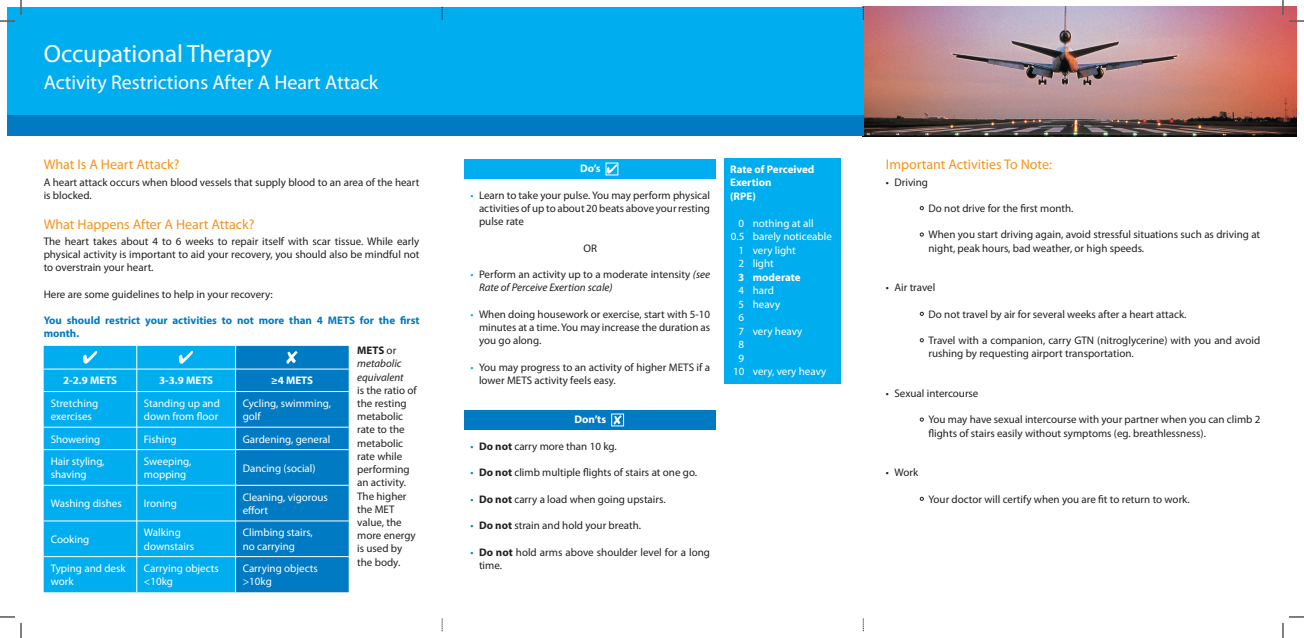
<style>
.page{position:relative;width:1304px;height:638px;background:#fff}
.page>*{position:absolute;margin:0;border:0;box-sizing:border-box;transform-origin:0 0}
.t1{font:25px "Myriad Pro";color:#fff}
.t2{font:20px "Myriad Pro";color:#fff}
.t3{font:14px "Myriad Pro";color:#f7931d}
.t4{font:11px/13.2px "Myriad Pro";color:#231f20}
.t5{font:11px/13.2px "Myriad Pro";color:#fff}
.t6{font:700 11px/13.5px "Myriad Pro";color:#fff}
.t7{font:700 11px/13.2px "Myriad Pro";color:#007ac2}
.s1{font-weight:700}
.s2{font-style:italic}
.s3{color:#00aeef}
.s4{color:#007ac2}
</style>
<div class="page">
<img style="left:863px;top:7px;width:433px;height:129px">
<div style="left:724px;top:159px;width:116px;height:225px;background:#00aeef"></div>
<div style="left:7px;top:105px;width:856px;height:31px;background:#007ac2"></div>
<div style="left:7px;top:7px;width:856px;height:108px;background:#00aeef"></div>
<div style="left:44px;top:345px;width:191px;height:247px;background:#00aeef"></div>
<hr style="left:44px;top:368px;width:93px;height:1px;background:#fff">
<hr style="left:137px;top:368px;width:99px;height:1px;background:#fff">
<svg style="left:137px;top:345px;width:1px;height:46px"></svg>
<hr style="left:44px;top:391px;width:93px;height:1px;background:#fff">
<hr style="left:137px;top:391px;width:99px;height:1px;background:#fff">
<hr style="left:137px;top:391px;width:1px;height:36px;background:#fff">
<hr style="left:44px;top:427px;width:93px;height:1px;background:#fff">
<hr style="left:137px;top:427px;width:99px;height:1px;background:#fff">
<svg style="left:137px;top:427px;width:1px;height:22px"></svg>
<hr style="left:44px;top:449px;width:93px;height:1px;background:#fff">
<hr style="left:137px;top:449px;width:99px;height:1px;background:#fff">
<hr style="left:137px;top:449px;width:1px;height:36px;background:#fff">
<hr style="left:44px;top:485px;width:93px;height:1px;background:#fff">
<hr style="left:137px;top:485px;width:99px;height:1px;background:#fff">
<hr style="left:137px;top:485px;width:1px;height:35px;background:#fff">
<hr style="left:44px;top:520px;width:93px;height:1px;background:#fff">
<hr style="left:137px;top:520px;width:99px;height:1px;background:#fff">
<hr style="left:137px;top:521px;width:1px;height:35px;background:#fff">
<hr style="left:44px;top:556px;width:93px;height:1px;background:#fff">
<hr style="left:137px;top:556px;width:99px;height:1px;background:#fff">
<hr style="left:137px;top:556px;width:1px;height:36px;background:#fff">
<div style="left:465px;top:159px;width:251px;height:20px;background:#00aeef"></div>
<div style="left:465px;top:409px;width:251px;height:20px;background:#007ac2"></div>
<svg style="left:608px;top:165px;width:8px;height:8px"></svg>
<svg style="left:83px;top:350px;width:14px;height:13px"></svg>
<svg style="left:179px;top:350px;width:14px;height:13px"></svg>
<svg style="left:235px;top:345px;width:114px;height:247px;background:#0b80c4"></svg>
<svg style="left:613px;top:415px;width:8px;height:9px"></svg>
<svg style="left:442px;top:7px;width:1px;height:12px"></svg>
<svg style="left:863px;top:7px;width:1px;height:12px"></svg>
<svg style="left:863px;top:618px;width:1px;height:12px"></svg>
<svg style="left:442px;top:618px;width:1px;height:12px"></svg>
<svg style="left:0;top:0;width:22px;height:22px"></svg>
<svg style="left:0;top:616px;width:22px;height:21px"></svg>
<svg style="left:1282px;top:0;width:21px;height:22px"></svg>
<svg style="left:1282px;top:616px;width:21px;height:21px"></svg>
<p class="t1" style="left:44px;top:39px;width:230px">Occupational Therapy</p>
<p class="t2" style="left:44px;top:69px;width:336px">Activity Restrictions After A Heart Attack</p>
<p class="t3" style="left:44px;top:156px;width:137px">What Is A Heart Attack?</p>
<p class="t4" style="left:44px;top:175px;width:377px">A heart attack occurs when blood vessels that supply blood to an area of the heart is blocked.</p>
<p class="t3" style="left:44px;top:215px;width:212px">What Happens After A Heart Attack?</p>
<p class="t4" style="left:44px;top:234px;width:377px;text-align:justify">The heart takes about 4 to 6 weeks to repair itself with scar tissue. While early physical activity is important to aid your recovery, you should also be mindful not to overstrain your heart.</p>
<p class="t4" style="left:44px;top:287px;width:230px">Here are some guidelines to help in your recovery:</p>
<p class="t7" style="left:44px;top:313px;width:377px">You should restrict your activities to not more than 4 METS for the first month.</p>
<p class="t4" style="left:357px;top:343px;width:61px"><span class="s1">METS</span> or <span class="s2">metabolic equivalent<br></span>is the ratio of the resting metabolic rate to the metabolic rate while performing an activity.<br>The higher the MET value, the more energy is used by the body.</p>
<p class="t6" style="left:63px;top:373px;width:56px">2-2.9 METS</p>
<p class="t6" style="left:159px;top:373px;width:56px">3-3.9 METS</p>
<p class="t6" style="left:271px;top:373px;width:43px">≥4 METS</p>
<p class="t5" style="left:51px;top:396px;width:49px">Stretching exercises</p>
<p class="t5" style="left:144px;top:396px;width:78px">Standing up and down from floor</p>
<p class="t5" style="left:243px;top:396px;width:90px">Cycling, swimming, golf</p>
<p class="t5" style="left:51px;top:432px;width:51px">Showering</p>
<p class="t5" style="left:144px;top:432px;width:34px">Fishing</p>
<p class="t5" style="left:243px;top:432px;width:89px">Gardening, general</p>
<p class="t5" style="left:51px;top:454px;width:55px">Hair styling, shaving</p>
<p class="t5" style="left:144px;top:454px;width:49px">Sweeping, mopping</p>
<p class="t5" style="left:243px;top:461px;width:74px">Dancing (social)</p>
<p class="t5" style="left:51px;top:496px;width:72px">Washing dishes</p>
<p class="t5" style="left:144px;top:496px;width:35px">Ironing</p>
<p class="t5" style="left:243px;top:490px;width:87px">Cleaning, vigorous effort</p>
<p class="t5" style="left:51px;top:532px;width:40px">Cooking</p>
<p class="t5" style="left:144px;top:525px;width:52px">Walking downstairs</p>
<p class="t5" style="left:243px;top:525px;width:72px">Climbing stairs,</p>
<p class="t5" style="left:243px;top:538px;width:54px">no carrying</p>
<p class="t5" style="left:51px;top:561px;width:76px">Typing and desk work</p>
<p class="t5" style="left:144px;top:561px;width:77px">Carrying objects &lt;10kg</p>
<p class="t5" style="left:243px;top:561px;width:77px">Carrying objects &gt;10kg</p>
<p class="t6" style="left:580px;top:161px;width:22px">Do’s</p>
<p class="t4" style="left:479px;top:188px;width:233px;text-align:justify;text-indent:-9px"><span class="s3">•</span> Learn to take your pulse. You may perform physical activities of up to about 20 beats above your resting pulse rate</p>
<p class="t4" style="left:583px;top:241px;width:15px">OR</p>
<p class="t4" style="left:479px;top:267px;width:233px;text-indent:-9px"><span class="s3">•</span> Perform an activity up to a moderate intensity <span class="s2">(see<br>Rate of Perceive Exertion scale)</span></p>
<p class="t4" style="left:479px;top:307px;width:233px;text-align:justify;text-indent:-9px"><span class="s3">•</span> When doing housework or exercise, start with 5-10 minutes at a time. You may increase the duration as you go along.</p>
<p class="t4" style="left:479px;top:360px;width:233px;text-indent:-9px"><span class="s3">•</span> You may progress to an activity of higher METS if a lower METS activity feels easy.</p>
<p class="t6" style="left:574px;top:412px;width:33px">Don’ts</p>
<p class="t4" style="left:470px;top:439px;width:148px"><span class="s4">•</span> <span class="s1">Do not</span> carry more than 10 kg.</p>
<p class="t4" style="left:470px;top:465px;width:228px"><span class="s4">•</span> <span class="s1">Do not</span> climb multiple flights of stairs at one go.</p>
<p class="t4" style="left:470px;top:492px;width:197px"><span class="s4">•</span> <span class="s1">Do not</span> carry a load when going upstairs.</p>
<p class="t4" style="left:470px;top:518px;width:172px"><span class="s4">•</span> <span class="s1">Do not</span> strain and hold your breath.</p>
<p class="t4" style="left:479px;top:545px;width:232px;text-indent:-9px"><span class="s4">•</span> <span class="s1">Do not</span> hold arms above shoulder level for a long time.</p>
<p class="t6" style="left:730px;top:162px;width:86px">Rate of Perceived<br>Exertion</p>
<p class="t6" style="left:730px;top:189px;width:27px">(RPE)</p>
<p class="t5" style="left:738px;top:216px;width:76px">0 nothing at all</p>
<p class="t5" style="left:730px;top:230px;width:103px">0.5 barely noticeable</p>
<p class="t5" style="left:738px;top:243px;width:59px">1 very light</p>
<p class="t5" style="left:738px;top:257px;width:37px">2 light</p>
<p class="t6" style="left:738px;top:270px;width:64px">3 moderate</p>
<p class="t5" style="left:738px;top:284px;width:37px">4 hard</p>
<p class="t5" style="left:738px;top:297px;width:43px">5 heavy</p>
<p class="t5" style="left:738px;top:311px;width:7px">6</p>
<p class="t5" style="left:738px;top:324px;width:65px">7 very heavy</p>
<p class="t5" style="left:738px;top:338px;width:7px">8</p>
<p class="t5" style="left:738px;top:351px;width:7px">9</p>
<p class="t5" style="left:733px;top:365px;width:95px">10 very, very heavy</p>
<p class="t3" style="left:886px;top:156px;width:168px">Important Activities To Note:</p>
<p class="t4" style="left:886px;top:175px;width:44px">• Driving</p>
<p class="t4" style="left:928px;top:201px;width:146px">Do not drive for the first month.</p>
<p class="t4" style="left:928px;top:228px;width:333px">When you start driving again, avoid stressful situations such as driving at night, peak hours, bad weather, or high speeds.</p>
<p class="t4" style="left:886px;top:280px;width:51px">• Air travel</p>
<p class="t4" style="left:928px;top:307px;width:259px">Do not travel by air for several weeks after a heart attack.</p>
<p class="t4" style="left:928px;top:333px;width:333px">Travel with a companion, carry GTN (nitroglycerine) with you and avoid rushing by requesting airport transportation.</p>
<p class="t4" style="left:886px;top:386px;width:94px">• Sexual intercourse</p>
<p class="t4" style="left:928px;top:412px;width:333px">You may have sexual intercourse with your partner when you can climb 2 flights of stairs easily without symptoms (eg. breathlessness).</p>
<p class="t4" style="left:886px;top:465px;width:34px">• Work</p>
<p class="t4" style="left:928px;top:492px;width:263px">Your doctor will certify when you are fit to return to work.</p>
</div>
